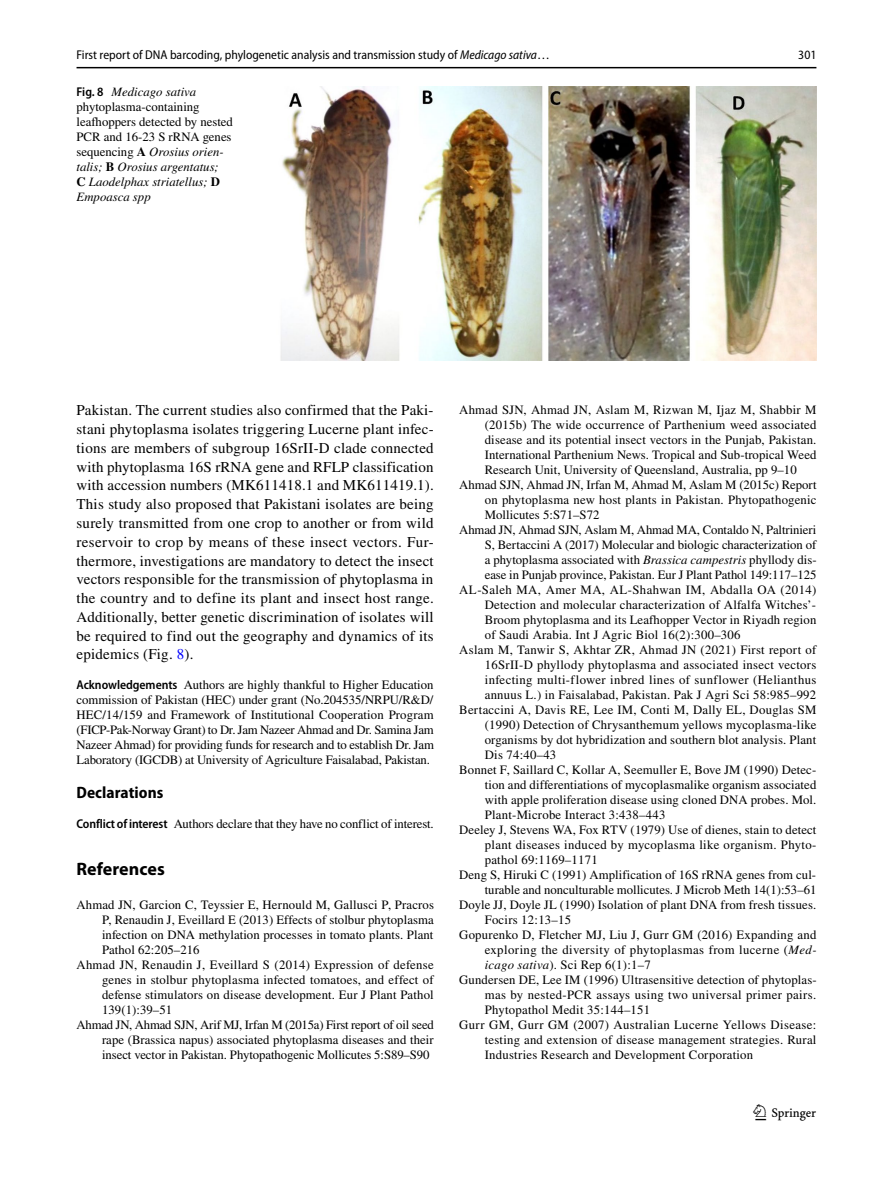
<style>
.page{position:relative;width:893px;height:1187px;background:#fff}
.page>*{position:absolute;margin:0;border:0;box-sizing:border-box;transform-origin:0 0}
.t1{font:22.5px "Springnew Regular 3";color:#000}
.t2{font:700 18px "Myriad Pro";letter-spacing:.005em;color:#000}
.t3{font:700 semi-condensed 16.5px "Myriad Pro";letter-spacing:.005em;color:#000}
.t4{font:15px/18.8px "STIX";letter-spacing:.015em;color:#000;text-align:justify}
.t5{font:12.75px/15px "STIX";letter-spacing:.01em;color:#000;text-align:justify}
.t6{font:12.75px "STIX";letter-spacing:.03em;color:#000}
.t7{font:italic 12.75px/15px "STIX";color:#000}
.t8{font:12.75px "STIX";letter-spacing:-.01em;color:#000}
.t9{font:12.75px "Myriad Pro Semi Cn 3";color:#000}
.t10{font:12.75px "STIX";letter-spacing:-.015em;color:#000}
.t11{font:semi-condensed 12.75px "Myriad Pro";color:#000}
.s1{font-family:"Myriad Pro";font-style:italic;font-stretch:semi-condensed}
.s2{font-family:"Myriad Pro";font-weight:600;font-style:normal;font-stretch:semi-condensed}
.s3{font-style:normal}
.s4{font-weight:700;font-style:normal}
.s5{color:#00f}
.s6{font-family:"Myriad Pro";font-weight:600;font-stretch:semi-condensed}
.s7{font-style:italic}
</style>
<div class="page">
<hr style="left:77px;top:67px;width:739px;height:1px;background:#000">
<img style="left:280px;top:87px;width:536px;height:274px">
<p class="t9" style="left:77px;top:48px;width:475px">First report of DNA barcoding, phylogenetic analysis and transmission study of <span class="s1">Medicago sativa</span>…</p>
<p class="t11" style="left:798px;top:48px;width:20px">301</p>
<p class="t7" style="left:77px;top:84px;width:158px"><span class="s2">Fig. 8</span> Medicago sativa <span class="s3">phytoplasma-containing leafhoppers detected by nested<br>PCR and 16-23 S rRNA genes sequencing</span> <span class="s4">A</span> Orosius orien&shy;talis; <span class="s4">B</span> Orosius argentatus;<br><span class="s4">C</span> Laodelphax striatellus; <span class="s4">D<br></span>Empoasca spp</p>
<p class="t4" style="left:77px;top:402px;width:359px">Pakistan. The current studies also confirmed that the Paki&shy;stani phytoplasma isolates triggering Lucerne plant infec&shy;tions are members of subgroup 16SrII-D clade connected with phytoplasma 16S rRNA gene and RFLP classification with accession numbers (MK611418.1 and MK611419.1).<br>This study also proposed that Pakistani isolates are being surely transmitted from one crop to another or from wild reservoir to crop by means of these insect vectors. Fur&shy;thermore, investigations are mandatory to detect the insect vectors responsible for the transmission of phytoplasma in the country and to define its plant and insect host range.<br>Additionally, better genetic discrimination of isolates will be required to find out the geography and dynamics of its epidemics (Fig. <span class="s5">8</span>).</p>
<p class="t5" style="left:77px;top:678px;width:359px"><span class="s6">Acknowledgements</span> Authors are highly thankful to Higher Education commission of Pakistan (HEC) under grant (No.204535/NRPU/R&amp;D/ HEC/14/159 and Framework of Institutional Cooperation Program (FICP-Pak-Norway Grant) to Dr. Jam Nazeer Ahmad and Dr. Samina Jam Nazeer Ahmad) for providing funds for research and to establish Dr. Jam Laboratory (IGCDB) at University of Agriculture Faisalabad, Pakistan.</p>
<p class="t3" style="left:77px;top:783px;width:88px">Declarations</p>
<p class="t8" style="left:77px;top:815px;width:359px"><span class="s6">Conflict of interest</span> Authors declare that they have no conflict of interest.</p>
<h2 class="t2" style="left:77px;top:857px;width:90px">References</h2>
<p class="t5" style="left:77px;top:898px;width:359px">Ahmad JN, Garcion C, Teyssier E, Hernould M, Gallusci P, Pracros</p>
<p class="t5" style="left:102px;top:913px;width:333px">P, Renaudin J, Eveillard E (2013) Effects of stolbur phytoplasma</p>
<p class="t5" style="left:102px;top:928px;width:333px">infection on DNA methylation processes in tomato plants. Plant</p>
<p class="t5" style="left:102px;top:943px;width:99px">Pathol 62:205–216</p>
<p class="t5" style="left:77px;top:958px;width:359px">Ahmad JN, Renaudin J, Eveillard S (2014) Expression of defense</p>
<p class="t5" style="left:102px;top:973px;width:333px">genes in stolbur phytoplasma infected tomatoes, and effect of</p>
<p class="t5" style="left:102px;top:988px;width:333px">defense stimulators on disease development. Eur J Plant Pathol</p>
<p class="t5" style="left:102px;top:1003px;width:72px">139(1):39–51</p>
<p class="t10" style="left:77px;top:1016px;width:359px">Ahmad JN, Ahmad SJN, Arif MJ, Irfan M (2015a) First report of oil seed</p>
<p class="t5" style="left:102px;top:1033px;width:333px">rape (Brassica napus) associated phytoplasma diseases and their</p>
<p class="t5" style="left:102px;top:1048px;width:329px">insect vector in Pakistan. Phytopathogenic Mollicutes 5:S89–S90</p>
<p class="t5" style="left:459px;top:403px;width:359px">Ahmad SJN, Ahmad JN, Aslam M, Rizwan M, Ijaz M, Shabbir M</p>
<p class="t5" style="left:485px;top:418px;width:333px">(2015b) The wide occurrence of Parthenium weed associated</p>
<p class="t5" style="left:485px;top:433px;width:333px">disease and its potential insect vectors in the Punjab, Pakistan.</p>
<p class="t5" style="left:485px;top:448px;width:333px">International Parthenium News. Tropical and Sub-tropical Weed</p>
<p class="t5" style="left:485px;top:463px;width:313px">Research Unit, University of Queensland, Australia, pp 9–10</p>
<p class="t5" style="left:459px;top:478px;width:359px">Ahmad SJN, Ahmad JN, Irfan M, Ahmad M, Aslam M (2015c) Report</p>
<p class="t5" style="left:485px;top:493px;width:333px">on phytoplasma new host plants in Pakistan. Phytopathogenic</p>
<p class="t5" style="left:485px;top:508px;width:116px">Mollicutes 5:S71–S72</p>
<p class="t8" style="left:459px;top:521px;width:359px">Ahmad JN, Ahmad SJN, Aslam M, Ahmad MA, Contaldo N, Paltrinieri</p>
<p class="t5" style="left:485px;top:538px;width:333px">S, Bertaccini A (2017) Molecular and biologic characterization of</p>
<p class="t5" style="left:485px;top:553px;width:333px">a phytoplasma associated with <span class="s7">Brassica campestris</span> phyllody dis-</p>
<p class="t5" style="left:485px;top:568px;width:333px">ease in Punjab province, Pakistan. Eur J Plant Pathol 149:117–125</p>
<p class="t6" style="left:459px;top:581px;width:359px">AL-Saleh MA, Amer MA, AL-Shahwan IM, Abdalla OA (2014)</p>
<p class="t5" style="left:485px;top:598px;width:333px">Detection and molecular characterization of Alfalfa Witches’-</p>
<p class="t5" style="left:485px;top:613px;width:333px">Broom phytoplasma and its Leafhopper Vector in Riyadh region</p>
<p class="t5" style="left:485px;top:628px;width:257px">of Saudi Arabia. Int J Agric Biol 16(2):300–306</p>
<p class="t5" style="left:459px;top:643px;width:359px">Aslam M, Tanwir S, Akhtar ZR, Ahmad JN (2021) First report of</p>
<p class="t5" style="left:485px;top:658px;width:333px">16SrII-D phyllody phytoplasma and associated insect vectors</p>
<p class="t6" style="left:485px;top:670px;width:333px">infecting multi-flower inbred lines of sunflower (Helianthus</p>
<p class="t5" style="left:485px;top:688px;width:333px">annuus L.) in Faisalabad, Pakistan. Pak J Agri Sci 58:985–992</p>
<p class="t5" style="left:459px;top:703px;width:359px">Bertaccini A, Davis RE, Lee IM, Conti M, Dally EL, Douglas SM</p>
<p class="t5" style="left:485px;top:718px;width:333px">(1990) Detection of Chrysanthemum yellows mycoplasma-like</p>
<p class="t5" style="left:485px;top:733px;width:333px">organisms by dot hybridization and southern blot analysis. Plant</p>
<p class="t5" style="left:485px;top:748px;width:73px">Dis 74:40–43</p>
<p class="t5" style="left:459px;top:763px;width:359px">Bonnet F, Saillard C, Kollar A, Seemuller E, Bove JM (1990) Detec-</p>
<p class="t5" style="left:485px;top:778px;width:333px">tion and differentiations of mycoplasmalike organism associated</p>
<p class="t5" style="left:485px;top:793px;width:333px">with apple proliferation disease using cloned DNA probes. Mol.</p>
<p class="t5" style="left:485px;top:808px;width:182px">Plant-Microbe Interact 3:438–443</p>
<p class="t5" style="left:459px;top:823px;width:359px">Deeley J, Stevens WA, Fox RTV (1979) Use of dienes, stain to detect</p>
<p class="t5" style="left:485px;top:838px;width:333px">plant diseases induced by mycoplasma like organism. Phyto-</p>
<p class="t5" style="left:485px;top:853px;width:115px">pathol 69:1169–1171</p>
<p class="t5" style="left:459px;top:868px;width:358px">Deng S, Hiruki C (1991) Amplification of 16S rRNA genes from cul-</p>
<p class="t5" style="left:485px;top:883px;width:333px">turable and nonculturable mollicutes. J Microb Meth 14(1):53–61</p>
<p class="t5" style="left:459px;top:898px;width:359px">Doyle JJ, Doyle JL (1990) Isolation of plant DNA from fresh tissues.</p>
<p class="t5" style="left:485px;top:913px;width:88px">Focirs 12:13–15</p>
<p class="t5" style="left:459px;top:927px;width:359px">Gopurenko D, Fletcher MJ, Liu J, Gurr GM (2016) Expanding and</p>
<p class="t6" style="left:485px;top:940px;width:333px">exploring the diversity of phytoplasmas from lucerne (<span class="s7">Med-</span></p>
<p class="t5" style="left:485px;top:957px;width:168px"><span class="s7">icago sativa</span>). Sci Rep 6(1):1–7</p>
<p class="t5" style="left:459px;top:972px;width:359px">Gundersen DE, Lee IM (1996) Ultrasensitive detection of phytoplas-</p>
<p class="t6" style="left:485px;top:985px;width:333px">mas by nested-PCR assays using two universal primer pairs.</p>
<p class="t5" style="left:485px;top:1002px;width:167px">Phytopathol Medit 35:144–151</p>
<p class="t6" style="left:459px;top:1015px;width:359px">Gurr GM, Gurr GM (2007) Australian Lucerne Yellows Disease:</p>
<p class="t5" style="left:485px;top:1032px;width:333px">testing and extension of disease management strategies. Rural</p>
<p class="t5" style="left:485px;top:1047px;width:270px">Industries Research and Development Corporation</p>
<h1 class="t1" style="left:755px;top:1104px;width:62px">1 3</h1>
</div>
